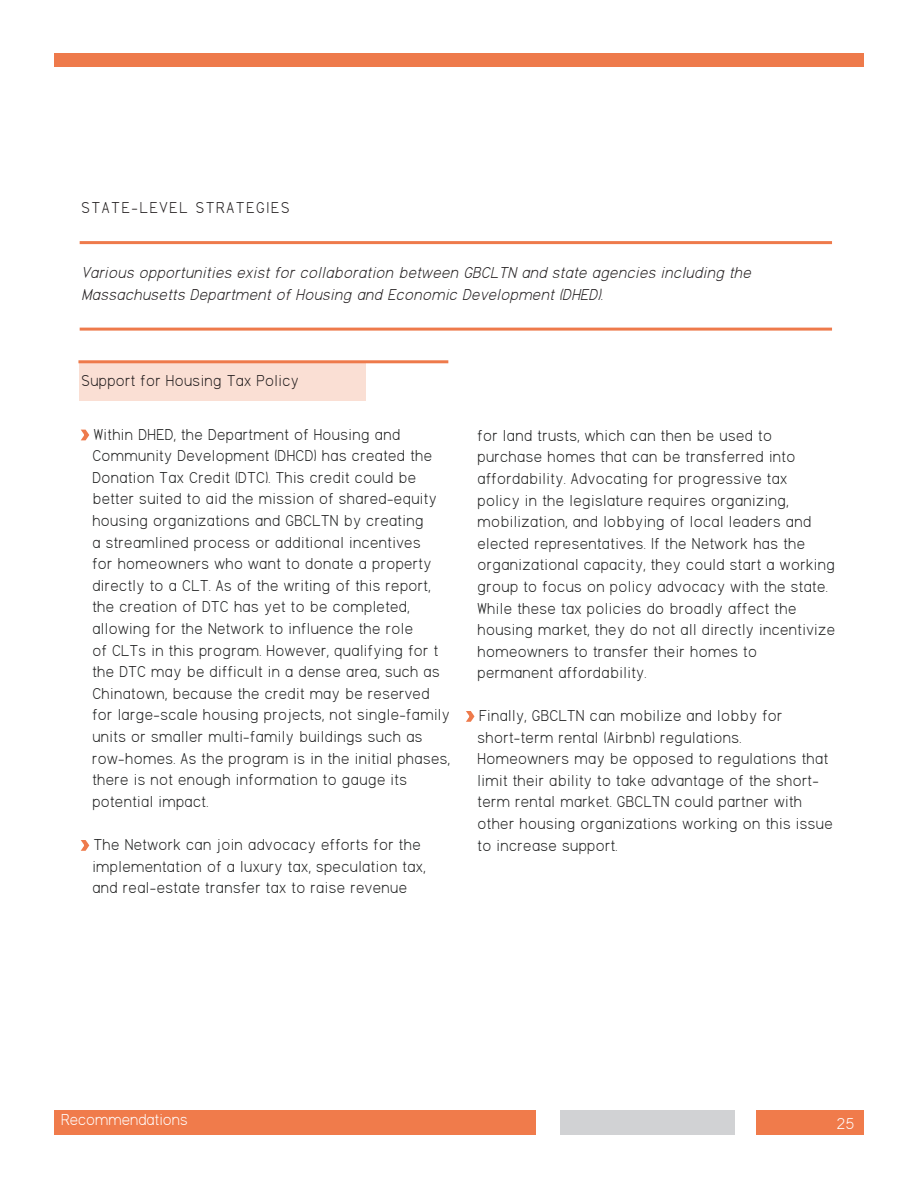
<style>
.page{position:relative;width:918px;height:1188px;background:#fff}
.page>*{position:absolute;margin:0;border:0;box-sizing:border-box;transform-origin:0 0}
.t1{font:18px/21.6px "Intergraph ANSI";letter-spacing:.02em;color:#1f2020}
.t2{font:18px/21.6px "Intergraph ANSI Italic";letter-spacing:.02em;color:#231f20}
.t3{font:18px "Intergraph ANSI";letter-spacing:.02em;color:#231f20}
.t4{font:18px "Intergraph ANSI";letter-spacing:.1em;color:#231f20}
.t5{font:18px "Intergraph ANSI";color:#fff}
.s1{font-family:"Intergraph ANSI Bold";color:#ee7a4b}
</style>
<div class="page">
<div style="left:80px;top:363px;width:286px;height:38px;background:#fadfd4"></div>
<hr style="left:78px;top:360px;width:370px;height:3px;background:#ee7a4b">
<div style="left:54px;top:1110px;width:481px;height:25px;background:#f07b4b"></div>
<div style="left:560px;top:1110px;width:175px;height:25px;background:#d1d2d4"></div>
<div style="left:756px;top:1110px;width:107px;height:25px;background:#f07b4b"></div>
<hr style="left:80px;top:241px;width:752px;height:3px;background:#ee7a4b">
<hr style="left:80px;top:328px;width:752px;height:3px;background:#ee7a4b">
<svg style="left:80px;top:429px;width:10px;height:12px"></svg>
<svg style="left:80px;top:840px;width:10px;height:11px"></svg>
<svg style="left:466px;top:711px;width:9px;height:11px"></svg>
<div style="left:54px;top:53px;width:810px;height:14px;background:#ee7a4b"></div>
<p class="t4" style="left:81px;top:199px;width:210px">STATE-LEVEL STRATEGIES</p>
<p class="t2" style="left:81px;top:262px;width:671px">Various opportunities exist for collaboration between GBCLTN and state agencies including the<br>Massachusetts Department of Housing and Economic Development (DHED).</p>
<p class="t3" style="left:81px;top:371px;width:219px">Support for Housing Tax Policy</p>
<p class="t1" style="left:92px;top:423px;width:359px;text-indent:-10px"><span class="s1">›</span> Within DHED, the Department of Housing and Community Development (DHCD) has created the Donation Tax Credit (DTC). This credit could be better suited to aid the mission of shared-equity housing organizations and GBCLTN by creating<br>a streamlined process or additional incentives<br>for homeowners who want to donate a property directly to a CLT. As of the writing of this report, the creation of DTC has yet to be completed, allowing for the Network to influence the role<br>of CLTs in this program. However, qualifying for t the DTC may be difficult in a dense area, such as Chinatown, because the credit may be reserved for large-scale housing projects, not single-family units or smaller multi-family buildings such as row-homes. As the program is in the initial phases, there is not enough information to gauge its potential impact.</p>
<p class="t1" style="left:83px;top:834px;width:344px;text-align:center"><span class="s1">›</span> The Network can join advocacy efforts for the implementation of a luxury tax, speculation tax, and real-estate transfer tax to raise revenue</p>
<p class="t1" style="left:477px;top:424px;width:359px">for land trusts, which can then be used to purchase homes that can be transferred into affordability. Advocating for progressive tax<br>policy in the legislature requires organizing, mobilization, and lobbying of local leaders and elected representatives. If the Network has the organizational capacity, they could start a working group to focus on policy advocacy with the state.<br>While these tax policies do broadly affect the housing market, they do not all directly incentivize homeowners to transfer their homes to permanent affordability.</p>
<p class="t1" style="left:478px;top:705px;width:357px;text-indent:-10px"><span class="s1">›</span> Finally, GBCLTN can mobilize and lobby for short-term rental (Airbnb) regulations.<br>Homeowners may be opposed to regulations that limit their ability to take advantage of the short&shy;term rental market. GBCLTN could partner with other housing organizations working on this issue to increase support.</p>
<p class="t5" style="left:61px;top:1110px;width:128px">Recommendations</p>
<p class="t5" style="left:837px;top:1114px;width:19px">25</p>
</div>
